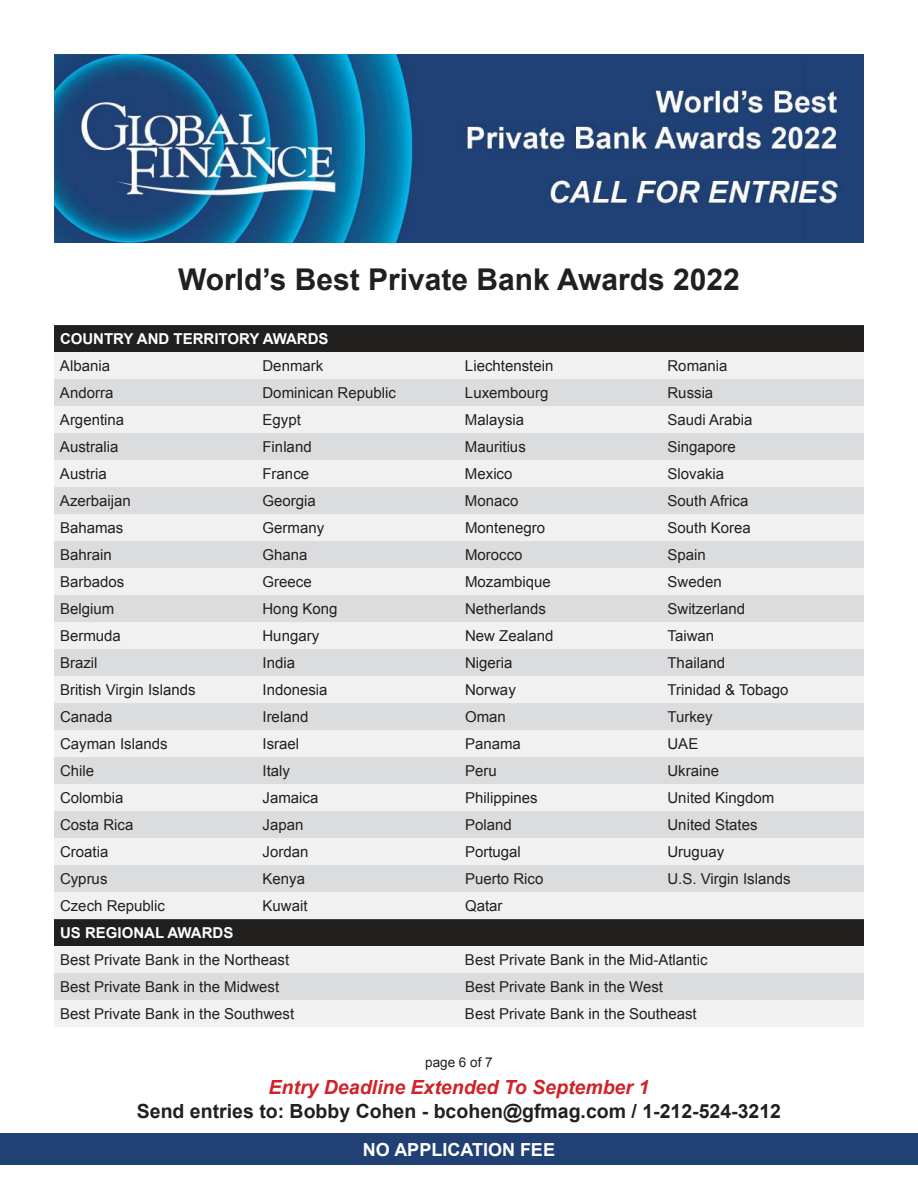
<style>
.page{position:relative;width:918px;height:1188px;background:#fff}
.page>*{position:absolute;margin:0;border:0;box-sizing:border-box;transform-origin:0 0}
.t1{font:700 30px "Arial";color:#221f1f}
.t2{font:700 19.5px "Arial";color:#221f1f}
.t3{font:italic 700 19.5px "Arial";color:#d12229}
.t4{font:700 18px "Arial";color:#fff}
.t5{font:15px "Arial";color:#221f1f}
.t6{font:700 15px "Arial";color:#fff}
.t7{font:13.5px "Arial";color:#221f1f}
</style>
<div class="page">
<div style="left:0;top:1134px;width:918px;height:31px;background:#214074"></div>
<div style="left:54px;top:325px;width:810px;height:27px;background:#221f1f"></div>
<div style="left:54px;top:352px;width:810px;height:675px;background:#f1f1f2"></div>
<svg style="left:54px;top:379px;width:810px;height:621px;fill:#dbdcde"></svg>
<img style="left:54px;top:54px;width:810px;height:189px">
<h1 class="t1" style="left:178px;top:268px;width:563px">World’s Best Private Bank Awards 2022</h1>
<p class="t6" style="left:60px;top:333px;width:270px">COUNTRY AND TERRITORY AWARDS</p>
<p class="t5" style="left:60px;top:359px;width:52px">Albania</p>
<p class="t5" style="left:262px;top:359px;width:62px">Denmark</p>
<p class="t5" style="left:465px;top:359px;width:90px">Liechtenstein</p>
<p class="t5" style="left:667px;top:359px;width:62px">Romania</p>
<p class="t5" style="left:60px;top:386px;width:55px">Andorra</p>
<p class="t5" style="left:262px;top:386px;width:135px">Dominican Republic</p>
<p class="t5" style="left:465px;top:386px;width:85px">Luxembourg</p>
<p class="t5" style="left:667px;top:386px;width:47px">Russia</p>
<p class="t5" style="left:60px;top:413px;width:66px">Argentina</p>
<p class="t5" style="left:262px;top:413px;width:40px">Egypt</p>
<p class="t5" style="left:465px;top:413px;width:61px">Malaysia</p>
<p class="t5" style="left:668px;top:413px;width:87px">Saudi Arabia</p>
<p class="t5" style="left:60px;top:440px;width:60px">Australia</p>
<p class="t5" style="left:262px;top:440px;width:51px">Finland</p>
<p class="t5" style="left:465px;top:440px;width:62px">Mauritius</p>
<p class="t5" style="left:667px;top:440px;width:70px">Singapore</p>
<p class="t5" style="left:60px;top:467px;width:48px">Austria</p>
<p class="t5" style="left:262px;top:467px;width:48px">France</p>
<p class="t5" style="left:465px;top:467px;width:49px">Mexico</p>
<p class="t5" style="left:667px;top:467px;width:58px">Slovakia</p>
<p class="t5" style="left:60px;top:494px;width:72px">Azerbaijan</p>
<p class="t5" style="left:262px;top:494px;width:55px">Georgia</p>
<p class="t5" style="left:465px;top:494px;width:55px">Monaco</p>
<p class="t5" style="left:668px;top:494px;width:82px">South Africa</p>
<p class="t5" style="left:60px;top:521px;width:65px">Bahamas</p>
<p class="t5" style="left:263px;top:521px;width:63px">Germany</p>
<p class="t5" style="left:465px;top:521px;width:82px">Montenegro</p>
<p class="t5" style="left:668px;top:521px;width:85px">South Korea</p>
<p class="t5" style="left:60px;top:548px;width:53px">Bahrain</p>
<p class="t5" style="left:263px;top:548px;width:47px">Ghana</p>
<p class="t5" style="left:465px;top:548px;width:59px">Morocco</p>
<p class="t5" style="left:668px;top:548px;width:40px">Spain</p>
<p class="t5" style="left:60px;top:575px;width:66px">Barbados</p>
<p class="t5" style="left:263px;top:575px;width:51px">Greece</p>
<p class="t5" style="left:465px;top:575px;width:87px">Mozambique</p>
<p class="t5" style="left:668px;top:575px;width:56px">Sweden</p>
<p class="t5" style="left:60px;top:602px;width:56px">Belgium</p>
<p class="t5" style="left:263px;top:602px;width:77px">Hong Kong</p>
<p class="t5" style="left:465px;top:602px;width:82px">Netherlands</p>
<p class="t5" style="left:668px;top:602px;width:79px">Switzerland</p>
<p class="t5" style="left:60px;top:629px;width:62px">Bermuda</p>
<p class="t5" style="left:263px;top:629px;width:58px">Hungary</p>
<p class="t5" style="left:465px;top:629px;width:90px">New Zealand</p>
<p class="t5" style="left:668px;top:629px;width:48px">Taiwan</p>
<p class="t5" style="left:60px;top:656px;width:39px">Brazil</p>
<p class="t5" style="left:263px;top:656px;width:34px">India</p>
<p class="t5" style="left:465px;top:656px;width:49px">Nigeria</p>
<p class="t5" style="left:668px;top:656px;width:59px">Thailand</p>
<p class="t5" style="left:60px;top:683px;width:137px">British Virgin Islands</p>
<p class="t5" style="left:263px;top:683px;width:67px">Indonesia</p>
<p class="t5" style="left:465px;top:683px;width:52px">Norway</p>
<p class="t5" style="left:668px;top:683px;width:122px">Trinidad &amp; Tobago</p>
<p class="t5" style="left:60px;top:710px;width:54px">Canada</p>
<p class="t5" style="left:263px;top:710px;width:47px">Ireland</p>
<p class="t5" style="left:465px;top:710px;width:42px">Oman</p>
<p class="t5" style="left:668px;top:710px;width:47px">Turkey</p>
<p class="t5" style="left:60px;top:737px;width:109px">Cayman Islands</p>
<p class="t5" style="left:263px;top:737px;width:38px">Israel</p>
<p class="t5" style="left:465px;top:737px;width:57px">Panama</p>
<p class="t5" style="left:668px;top:737px;width:32px">UAE</p>
<p class="t5" style="left:60px;top:764px;width:36px">Chile</p>
<p class="t5" style="left:263px;top:764px;width:29px">Italy</p>
<p class="t5" style="left:465px;top:764px;width:33px">Peru</p>
<p class="t5" style="left:668px;top:764px;width:53px">Ukraine</p>
<p class="t5" style="left:60px;top:791px;width:65px">Colombia</p>
<p class="t5" style="left:263px;top:791px;width:57px">Jamaica</p>
<p class="t5" style="left:465px;top:791px;width:74px">Philippines</p>
<p class="t5" style="left:668px;top:791px;width:108px">United Kingdom</p>
<p class="t5" style="left:60px;top:818px;width:75px">Costa Rica</p>
<p class="t5" style="left:263px;top:818px;width:42px">Japan</p>
<p class="t5" style="left:465px;top:818px;width:48px">Poland</p>
<p class="t5" style="left:668px;top:818px;width:92px">United States</p>
<p class="t5" style="left:60px;top:845px;width:50px">Croatia</p>
<p class="t5" style="left:263px;top:845px;width:47px">Jordan</p>
<p class="t5" style="left:465px;top:845px;width:57px">Portugal</p>
<p class="t5" style="left:668px;top:845px;width:58px">Uruguay</p>
<p class="t5" style="left:60px;top:872px;width:49px">Cyprus</p>
<p class="t5" style="left:263px;top:872px;width:44px">Kenya</p>
<p class="t5" style="left:465px;top:872px;width:80px">Puerto Rico</p>
<p class="t5" style="left:668px;top:872px;width:125px">U.S. Virgin Islands</p>
<p class="t5" style="left:60px;top:899px;width:107px">Czech Republic</p>
<p class="t5" style="left:263px;top:899px;width:47px">Kuwait</p>
<p class="t5" style="left:465px;top:899px;width:39px">Qatar</p>
<p class="t6" style="left:60px;top:927px;width:175px">US REGIONAL AWARDS</p>
<p class="t5" style="left:60px;top:953px;width:231px">Best Private Bank in the Northeast</p>
<p class="t5" style="left:465px;top:953px;width:244px">Best Private Bank in the Mid-Atlantic</p>
<p class="t5" style="left:60px;top:980px;width:221px">Best Private Bank in the Midwest</p>
<p class="t5" style="left:465px;top:980px;width:200px">Best Private Bank in the West</p>
<p class="t5" style="left:60px;top:1007px;width:236px">Best Private Bank in the Southwest</p>
<p class="t5" style="left:465px;top:1007px;width:233px">Best Private Bank in the Southeast</p>
<p class="t7" style="left:425px;top:1057px;width:69px">page 6 of 7</p>
<h2 class="t3" style="left:269px;top:1080px;width:382px">Entry Deadline Extended To September 1</h2>
<h2 class="t2" style="left:137px;top:1104px;width:646px">Send entries to: Bobby Cohen - bcohen@gfmag.com / 1-212-524-3212</h2>
<p class="t4" style="left:363px;top:1143px;width:194px">NO APPLICATION FEE</p>
</div>
